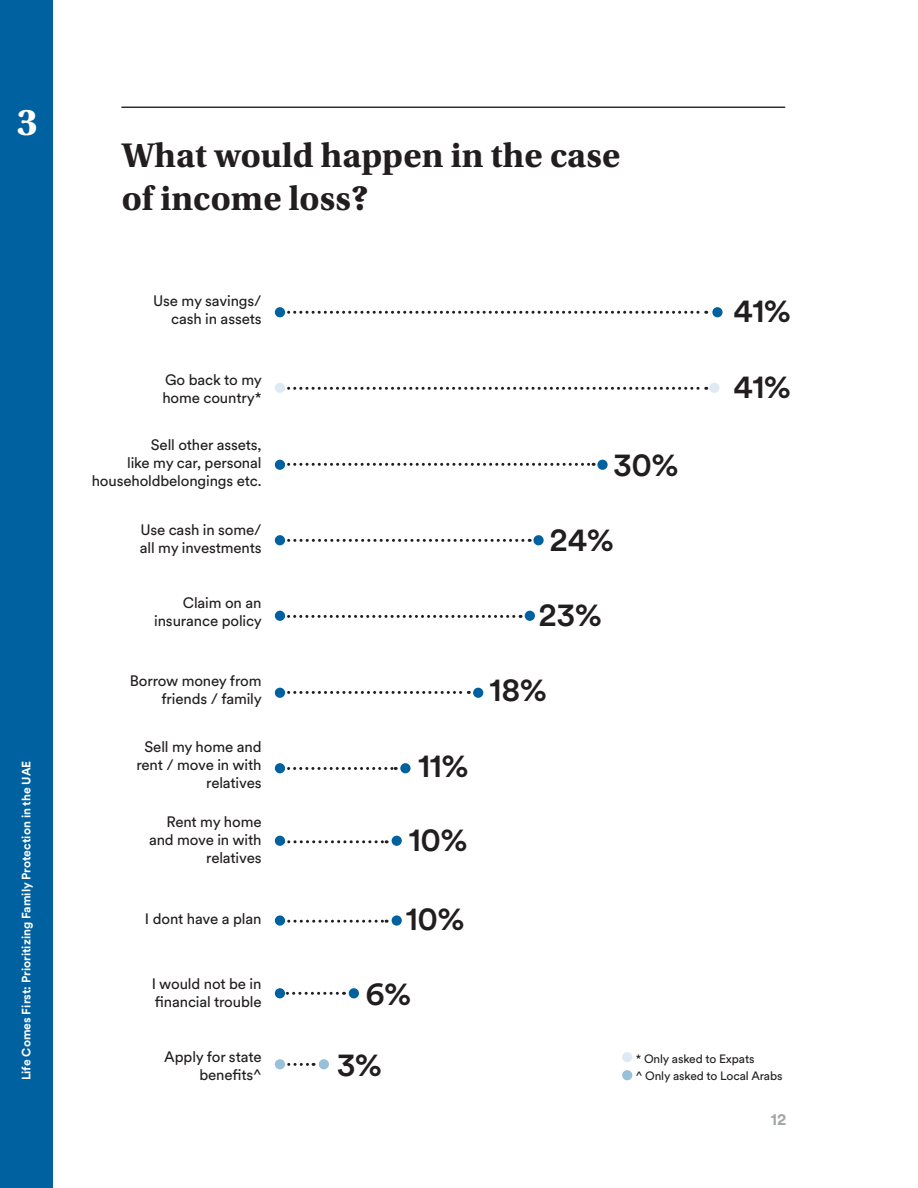
<style>
.page{position:relative;width:918px;height:1188px;background:#fff}
.page>*{position:absolute;margin:0;border:0;box-sizing:border-box;transform-origin:0 0}
.t1{font:700 39.45px "Utopia Std";color:#fff}
.t2{font:700 36px/43.2px "Utopia Std";color:#221e1f}
.t3{font:500 33px "Circular XX";letter-spacing:-.01em;color:#221e1f}
.t4{font:700 16.5px "Circular XX";color:#a3a7a9}
.t5{font:15px/18px "Circular XX";letter-spacing:-.01em;color:#221e1f;text-align:right}
.t6{font:700 12px "Circular XX";color:#fff}
.t7{font:12px/17.4px "Circular XX";letter-spacing:-.01em;color:#221e1f}
</style>
<div class="page">
<svg style="left:287px;top:1063px;width:27px;height:3px"></svg>
<div style="left:319px;top:1059px;width:10px;height:10px;background:#99c0d9;border-radius:50%"></div>
<div style="left:275px;top:1059px;width:10px;height:10px;background:#99c0d9;border-radius:50%"></div>
<div style="left:0;top:0;width:53px;height:1188px;background:#0061a0"></div>
<svg style="left:287px;top:840px;width:100px;height:3px"></svg>
<svg style="left:285px;top:767px;width:111px;height:3px"></svg>
<svg style="left:285px;top:691px;width:184px;height:3px"></svg>
<svg style="left:287px;top:615px;width:234px;height:3px"></svg>
<svg style="left:285px;top:539px;width:245px;height:3px"></svg>
<svg style="left:285px;top:463px;width:309px;height:3px"></svg>
<svg style="left:287px;top:387px;width:420px;height:3px"></svg>
<svg style="left:285px;top:311px;width:422px;height:3px"></svg>
<hr style="left:122px;top:107px;width:663px;height:1px;background:#221e1f">
<div style="left:712px;top:307px;width:11px;height:10px;background:#0061a0;border-radius:50%"></div>
<div style="left:709px;top:383px;width:10px;height:10px;background:#deeaf3;border-radius:50%"></div>
<div style="left:597px;top:460px;width:11px;height:10px;background:#0061a0;border-radius:50%"></div>
<div style="left:533px;top:535px;width:11px;height:10px;background:#0061a0;border-radius:50%"></div>
<div style="left:525px;top:611px;width:10px;height:10px;background:#0061a0;border-radius:50%"></div>
<div style="left:473px;top:688px;width:10px;height:10px;background:#0061a0;border-radius:50%"></div>
<div style="left:400px;top:763px;width:11px;height:10px;background:#0061a0;border-radius:50%"></div>
<div style="left:392px;top:836px;width:10px;height:10px;background:#0061a0;border-radius:50%"></div>
<div style="left:275px;top:307px;width:10px;height:10px;background:#0061a0;border-radius:50%"></div>
<div style="left:275px;top:383px;width:10px;height:10px;background:#deeaf3;border-radius:50%"></div>
<div style="left:275px;top:460px;width:10px;height:10px;background:#0061a0;border-radius:50%"></div>
<div style="left:275px;top:535px;width:10px;height:10px;background:#0061a0;border-radius:50%"></div>
<div style="left:275px;top:611px;width:10px;height:10px;background:#0061a0;border-radius:50%"></div>
<div style="left:275px;top:688px;width:10px;height:10px;background:#0061a0;border-radius:50%"></div>
<div style="left:275px;top:763px;width:10px;height:10px;background:#0061a0;border-radius:50%"></div>
<div style="left:275px;top:836px;width:10px;height:10px;background:#0061a0;border-radius:50%"></div>
<svg style="left:287px;top:920px;width:100px;height:3px"></svg>
<div style="left:392px;top:915px;width:10px;height:11px;background:#0061a0;border-radius:50%"></div>
<div style="left:275px;top:915px;width:10px;height:11px;background:#0061a0;border-radius:50%"></div>
<svg style="left:285px;top:992px;width:52px;height:3px"></svg>
<div style="left:349px;top:988px;width:10px;height:10px;background:#0061a0;border-radius:50%"></div>
<div style="left:275px;top:988px;width:10px;height:10px;background:#0061a0;border-radius:50%"></div>
<div style="left:622px;top:1052px;width:10px;height:10px;background:#deeaf3;border-radius:50%"></div>
<div style="left:622px;top:1070px;width:10px;height:10px;background:#99c0d9;border-radius:50%"></div>
<h1 class="t1" style="left:17px;top:99px;width:22px">3</h1>
<p class="t6" style="left:18px;top:1080px;width:321px;rotate:-90deg">Life Comes First: Prioritizing Family Protection in the UAE</p>
<h2 class="t2" style="left:122px;top:134px;width:500px">What would happen in the case of income loss?</h2>
<p class="t5" style="left:153px;top:291px;width:110px">Use my savings/ cash in assets</p>
<h3 class="t3" style="left:734px;top:288px;width:59px">41%</h3>
<p class="t5" style="left:162px;top:370px;width:101px;text-align:left">Go back to my home country*</p>
<p class="t5" style="left:92px;top:435px;width:171px">Sell other assets,<br>like my car, personal householdbelongings etc.</p>
<p class="t5" style="left:140px;top:520px;width:123px;text-align:left">Use cash in some/ all my investments</p>
<p class="t5" style="left:154px;top:594px;width:109px">Claim on an insurance policy</p>
<p class="t5" style="left:130px;top:671px;width:134px">Borrow money from friends / family</p>
<p class="t5" style="left:136px;top:737px;width:127px">Sell my home and rent / move in with relatives</p>
<p class="t5" style="left:149px;top:812px;width:114px">Rent my home and move in with relatives</p>
<h3 class="t3" style="left:418px;top:743px;width:52px">11%</h3>
<h3 class="t3" style="left:409px;top:817px;width:60px">10%</h3>
<p class="t5" style="left:145px;top:909px;width:118px">I dont have a plan</p>
<h3 class="t3" style="left:406px;top:896px;width:60px">10%</h3>
<p class="t5" style="left:152px;top:974px;width:111px;text-align:left">I would not be in financial trouble</p>
<h3 class="t3" style="left:365px;top:970px;width:47px">6%</h3>
<p class="t5" style="left:164px;top:1047px;width:99px">Apply for state benefits^</p>
<h3 class="t3" style="left:337px;top:1042px;width:47px">3%</h3>
<h3 class="t3" style="left:613px;top:442px;width:67px">30%</h3>
<h3 class="t3" style="left:550px;top:517px;width:66px">24%</h3>
<h3 class="t3" style="left:538px;top:592px;width:65px">23%</h3>
<h3 class="t3" style="left:490px;top:667px;width:58px">18%</h3>
<h3 class="t3" style="left:734px;top:364px;width:59px">41%</h3>
<p class="t7" style="left:636px;top:1049px;width:148px">* Only asked to Expats<br>^ Only asked to Local Arabs</p>
<p class="t4" style="left:771px;top:1108px;width:17px">12</p>
</div>
